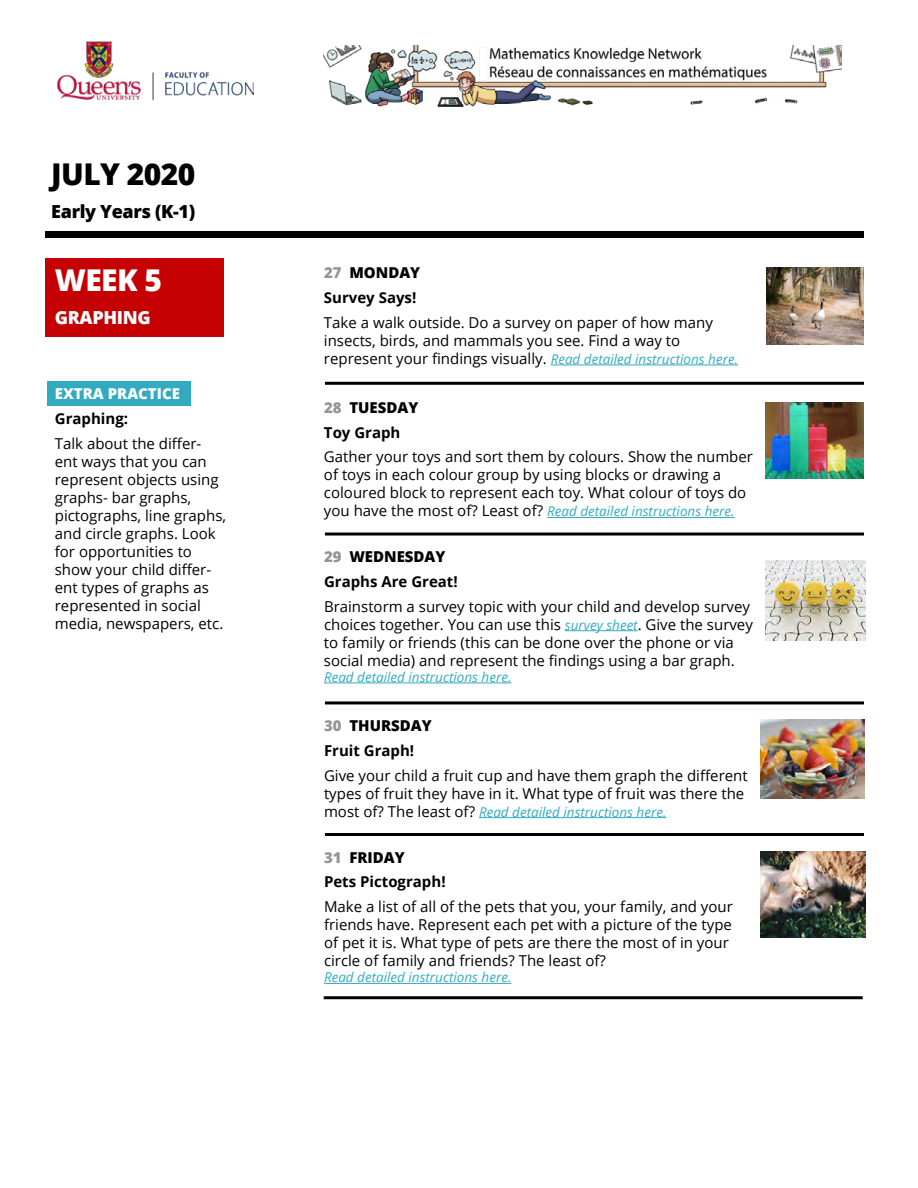
<style>
.page{position:relative;width:918px;height:1188px;background:#fff}
.page>*{position:absolute;margin:0;border:0;box-sizing:border-box;transform-origin:0 0}
.t1{font:800 30px "Open Sans";letter-spacing:-.02em;color:#000}
.t2{font:800 30px "Open Sans";color:#fff}
.t3{font:800 18px "Open Sans";letter-spacing:-.02em;color:#000}
.t4{font:800 18px "Open Sans";letter-spacing:-.02em;color:#fff}
.t5{font:15px/18px "Open Sans";color:#000}
.t6{font:700 15px/24.8px "Open Sans";color:#000}
.t7{font:800 15px "Open Sans";color:#fff}
.t8{font:italic 13.5px "Open Sans";color:#32abc0}
.s1{font-weight:800;color:#939598}
.s2{font-weight:800}
.s3{font-style:italic;font-size:13.5px;color:#32abc0}
.s4{font-style:normal;font-size:15px;color:#000}
</style>
<div class="page">
<img style="left:324px;top:46px;width:518px;height:60px">
<img style="left:57px;top:41px;width:196px;height:60px">
<div style="left:46px;top:231px;width:818px;height:6px;background:#000"></div>
<div style="left:46px;top:258px;width:178px;height:79px;background:#c40002"></div>
<hr style="left:551px;top:365px;width:187px;height:1px;background:#32abc0">
<hr style="left:325px;top:382px;width:539px;height:3px;background:#000">
<hr style="left:547px;top:517px;width:188px;height:1px;background:#32abc0">
<div style="left:47px;top:382px;width:143px;height:24px;background:#32abc0"></div>
<hr style="left:325px;top:533px;width:539px;height:3px;background:#000">
<hr style="left:565px;top:630px;width:73px;height:1px;background:#32abc0">
<hr style="left:324px;top:683px;width:187px;height:1px;background:#32abc0">
<hr style="left:325px;top:701px;width:539px;height:3px;background:#000">
<hr style="left:479px;top:817px;width:187px;height:1px;background:#32abc0">
<hr style="left:325px;top:833px;width:539px;height:3px;background:#000">
<hr style="left:324px;top:983px;width:187px;height:1px;background:#32abc0">
<img style="left:767px;top:267px;width:97px;height:77px">
<img style="left:766px;top:402px;width:98px;height:77px">
<img style="left:766px;top:560px;width:99px;height:81px">
<img style="left:761px;top:720px;width:103px;height:79px">
<img style="left:761px;top:852px;width:104px;height:86px">
<hr style="left:324px;top:996px;width:539px;height:3px;background:#000">
<h1 class="t1" style="left:51px;top:152px;width:145px">JULY 2020</h1>
<p class="t3" style="left:51px;top:198px;width:145px">Early Years (K-1)</p>
<h1 class="t2" style="left:55px;top:257px;width:109px">WEEK 5</h1>
<p class="t4" style="left:55px;top:303px;width:97px">GRAPHING</p>
<p class="t7" style="left:55px;top:382px;width:127px">EXTRA PRACTICE</p>
<p class="t6" style="left:55px;top:406px;width:75px">Graphing:</p>
<p class="t5" style="left:55px;top:434px;width:173px">Talk about the differ&shy;ent ways that you can represent objects using graphs- bar graphs, pictographs, line graphs, and circle graphs. Look for opportunities to show your child differ&shy;ent types of graphs as represented in social media, newspapers, etc.</p>
<p class="t6" style="left:324px;top:260px;width:98px"><span class="s1">27</span> <span class="s2">MONDAY<br></span>Survey Says!</p>
<p class="t5" style="left:324px;top:313px;width:416px">Take a walk outside. Do a survey on paper of how many insects, birds, and mammals you see. Find a way to represent your findings visually. <span class="s3">Read detailed instructions here.</span></p>
<p class="t6" style="left:324px;top:395px;width:96px"><span class="s1">28</span> <span class="s2">TUESDAY<br></span>Toy Graph</p>
<p class="t5" style="left:324px;top:448px;width:431px">Gather your toys and sort them by colours. Show the number of toys in each colour group by using blocks or drawing a coloured block to represent each toy. What colour of toys do</p>
<p class="t8" style="left:324px;top:502px;width:412px"><span class="s4">you have the most of? Least of?</span> Read detailed instructions here.</p>
<p class="t6" style="left:324px;top:544px;width:135px"><span class="s1">29</span> <span class="s2">WEDNESDAY<br></span>Graphs Are Great!</p>
<p class="t5" style="left:324px;top:597px;width:430px">Brainstorm a survey topic with your child and develop survey choices together. You can use this <span class="s3">survey sheet</span>. Give the survey to family or friends (this can be done over the phone or via social media) and represent the findings using a bar graph.</p>
<p class="t8" style="left:324px;top:668px;width:189px">Read detailed instructions here.</p>
<p class="t6" style="left:324px;top:713px;width:109px"><span class="s1">30</span> <span class="s2">THURSDAY<br></span>Fruit Graph!</p>
<p class="t5" style="left:324px;top:766px;width:425px">Give your child a fruit cup and have them graph the different types of fruit they have in it. What type of fruit was there the</p>
<p class="t8" style="left:324px;top:803px;width:344px"><span class="s4">most of? The least of?</span> Read detailed instructions here.</p>
<p class="t6" style="left:324px;top:845px;width:123px"><span class="s1">31</span> <span class="s2">FRIDAY<br></span>Pets Pictograph!</p>
<p class="t5" style="left:324px;top:897px;width:410px">Make a list of all of the pets that you, your family, and your friends have. Represent each pet with a picture of the type of pet it is. What type of pets are there the most of in your circle of family and friends? The least of?</p>
<p class="t8" style="left:324px;top:968px;width:189px">Read detailed instructions here.</p>
</div>
